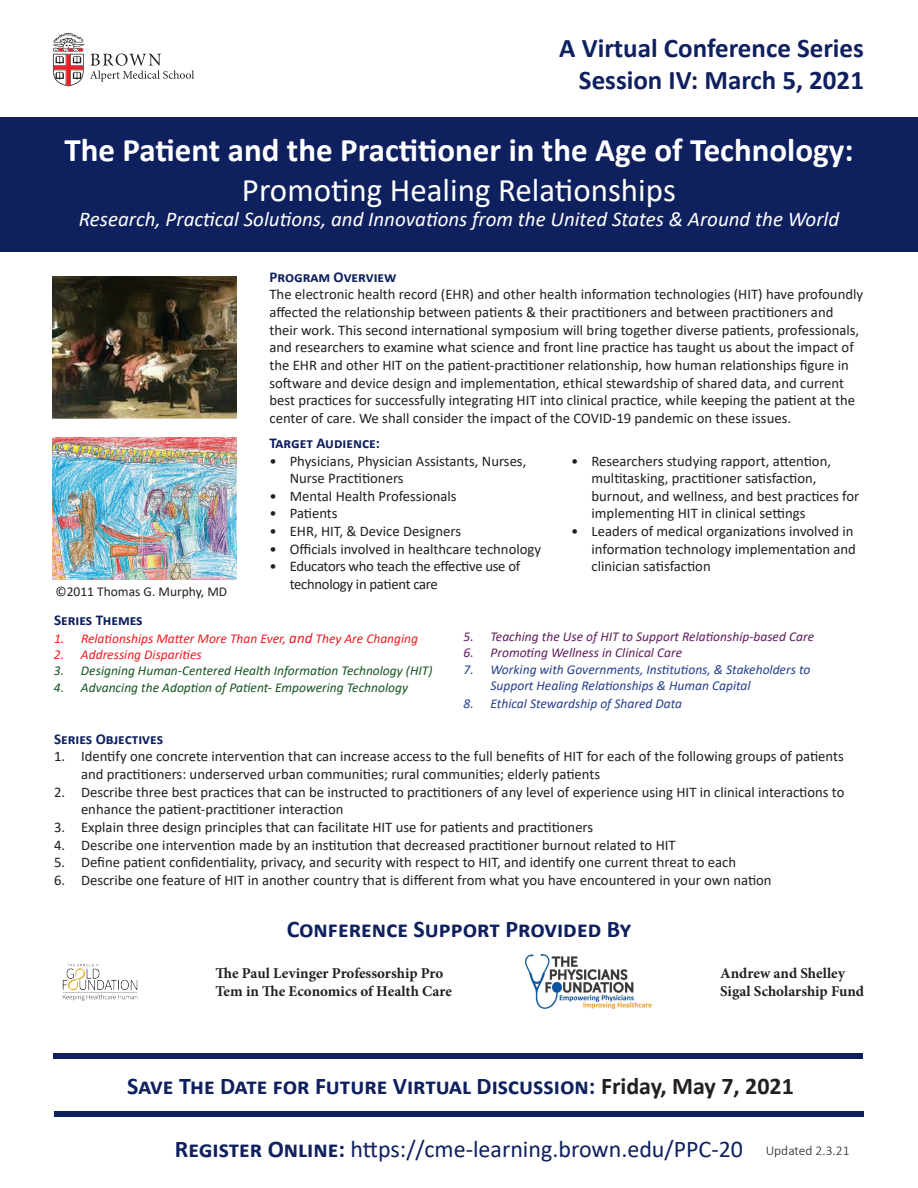
<style>
.page{position:relative;width:918px;height:1188px;background:#fff}
.page>*{position:absolute;margin:0;border:0;box-sizing:border-box;transform-origin:0 0}
.t1{font:700 33px "Calibri";color:#fff}
.t2{font:33px "Calibri";color:#fff}
.t3{font:700 27px/32.4px "Calibri";color:#0f205f;text-align:right}
.t4{font:700 24px "Calibri";color:#0f205f}
.t5{font:24px "Calibri";color:#0f205f}
.t6{font:italic 21px "Calibri";color:#fff}
.t7{font:700 15px/18px "Minion Pro";color:#231f20}
.t8{font:700 15px "Calibri";color:#0f205f}
.t9{font:14.7px/17.7px "Calibri";color:#231f20}
.t10{font:14.7px/17.7px "Calibri";letter-spacing:-.02em;color:#231f20}
.t11{font:italic 13.5px/16.2px "Calibri";color:#253f8e}
.t12{font:italic 13.5px "Calibri";color:#175521}
.t13{font:italic 13.5px "Calibri";color:#601e5c}
.t14{font:italic 13.5px "Calibri";color:#ee1d23}
.t15{font:13.5px "Calibri";color:#231f20}
.t16{font:300 13.5px "Calibri";color:#231f20}
.s1{font-size:15px}
.s2{color:#231f20}
.s3{font-weight:700}
</style>
<div class="page">
<svg style="left:53px;top:32px;width:141px;height:54px"></svg>
<div style="left:0;top:117px;width:918px;height:135px;background:#0f205f"></div>
<img style="left:53px;top:276px;width:183px;height:142px">
<img style="left:53px;top:438px;width:183px;height:142px">
<div style="left:54px;top:1111px;width:810px;height:6px;background:#0f205f"></div>
<div style="left:53px;top:1053px;width:810px;height:6px;background:#0f205f"></div>
<img style="left:525px;top:954px;width:127px;height:54px">
<img style="left:62px;top:964px;width:76px;height:37px">
<h2 class="t3" style="left:559px;top:31px;width:306px">A Virtual Conference Series<br>Session IV: March 5, 2021</h2>
<h1 class="t1" style="left:64px;top:127px;width:791px">The Patient and the Practitioner in the Age of Technology:</h1>
<h1 class="t2" style="left:242px;top:167px;width:436px">Promoting Healing Relationships</h1>
<h3 class="t6" style="left:79px;top:205px;width:762px">Research, Practical Solutions, and Innovations from the United States &amp; Around the World</h3>
<p class="t15" style="left:56px;top:582px;width:173px">©2011 Thomas G. Murphy, MD</p>
<p class="t8" style="left:269px;top:266px;width:128px">Program Overview</p>
<p class="t9" style="left:269px;top:285px;width:595px">The electronic health record (EHR) and other health information technologies (HIT) have profoundly affected the relationship between patients &amp; their practitioners and between practitioners and their work. This second international symposium will bring together diverse patients, professionals, and researchers to examine what science and front line practice has taught us about the impact of the EHR and other HIT on the patient-practitioner relationship, how human relationships figure in software and device design and implementation, ethical stewardship of shared data, and current best practices for successfully integrating HIT into clinical practice, while keeping the patient at the center of care. We shall consider the impact of the COVID-19 pandemic on these issues.</p>
<p class="t8" style="left:269px;top:432px;width:112px">Target Audience:</p>
<p class="t9" style="left:290px;top:451px;width:238px;text-indent:-20px">• Physicians, Physician Assistants, Nurses,<br>Nurse Practitioners</p>
<p class="t9" style="left:269px;top:487px;width:189px">• Mental Health Professionals</p>
<p class="t9" style="left:269px;top:504px;width:70px">• Patients</p>
<p class="t9" style="left:269px;top:522px;width:193px">• EHR, HIT, &amp; Device Designers</p>
<p class="t9" style="left:269px;top:540px;width:273px">• Officials involved in healthcare technology</p>
<p class="t10" style="left:290px;top:557px;width:232px;text-indent:-20px">• Educators who teach the effective use of technology in patient care</p>
<p class="t9" style="left:592px;top:451px;width:269px;text-indent:-20px">• Researchers studying rapport, attention, multitasking, practitioner satisfaction, burnout, and wellness, and best practices for implementing HIT in clinical settings</p>
<p class="t9" style="left:592px;top:522px;width:266px;text-indent:-20px">• Leaders of medical organizations involved in information technology implementation and clinician satisfaction</p>
<p class="t8" style="left:54px;top:609px;width:90px">Series Themes</p>
<p class="t14" style="left:54px;top:629px;width:366px">1. Relationships Matter More Than Ever, <span class="s1">and</span> They Are Changing</p>
<p class="t14" style="left:54px;top:645px;width:149px">2. Addressing Disparities</p>
<p class="t12" style="left:54px;top:661px;width:380px">3. Designing Human-Centered Health Information Technology (HIT)</p>
<p class="t12" style="left:54px;top:678px;width:356px">4. Advancing the Adoption of Patient- Empowering Technology</p>
<p class="t13" style="left:463px;top:627px;width:352px">5. Teaching the Use of HIT to Support Relationship-based Care</p>
<p class="t13" style="left:463px;top:643px;width:220px">6. Promoting Wellness in Clinical Care</p>
<p class="t11" style="left:490px;top:660px;width:321px;text-indent:-27px">7. Working with Governments, Institutions, &amp; Stakeholders to<br>Support Healing Relationships &amp; Human Capital</p>
<p class="t11" style="left:463px;top:695px;width:220px">8. Ethical Stewardship of Shared Data</p>
<p class="t8" style="left:54px;top:728px;width:111px">Series Objectives</p>
<p class="t9" style="left:81px;top:747px;width:764px;text-indent:-27px">1. Identify one concrete intervention that can increase access to the full benefits of HIT for each of the following groups of patients and practitioners: underserved urban communities; rural communities; elderly patients</p>
<p class="t9" style="left:81px;top:783px;width:765px;text-indent:-27px">2. Describe three best practices that can be instructed to practitioners of any level of experience using HIT in clinical interactions to enhance the patient-practitioner interaction</p>
<p class="t9" style="left:54px;top:818px;width:541px">3. Explain three design principles that can facilitate HIT use for patients and practitioners</p>
<p class="t9" style="left:54px;top:835px;width:623px">4. Describe one intervention made by an institution that decreased practitioner burnout related to HIT</p>
<p class="t9" style="left:54px;top:853px;width:684px">5. Define patient confidentiality, privacy, and security with respect to HIT, and identify one current threat to each</p>
<p class="t9" style="left:54px;top:871px;width:719px">6. Describe one feature of HIT in another country that is different from what you have encountered in your own nation</p>
<h3 class="t4" style="left:287px;top:912px;width:346px">Conference Support Provided By</h3>
<p class="t7" style="left:216px;top:964px;width:238px">The Paul Levinger Professorship Pro<br>Tem in The Economics of Health Care</p>
<p class="t7" style="left:720px;top:964px;width:145px">Andrew and Shelley<br>Sigal Scholarship Fund</p>
<h3 class="t4" style="left:127px;top:1069px;width:668px">Save The Date for Future Virtual Discussion: <span class="s2">Friday, May 7, 2021</span></h3>
<h3 class="t5" style="left:175px;top:1132px;width:570px"><span class="s3">Register Online:</span> https://cme-learning.brown.edu/PPC-20</h3>
<p class="t16" style="left:766px;top:1142px;width:85px">Updated 2.3.21</p>
</div>
